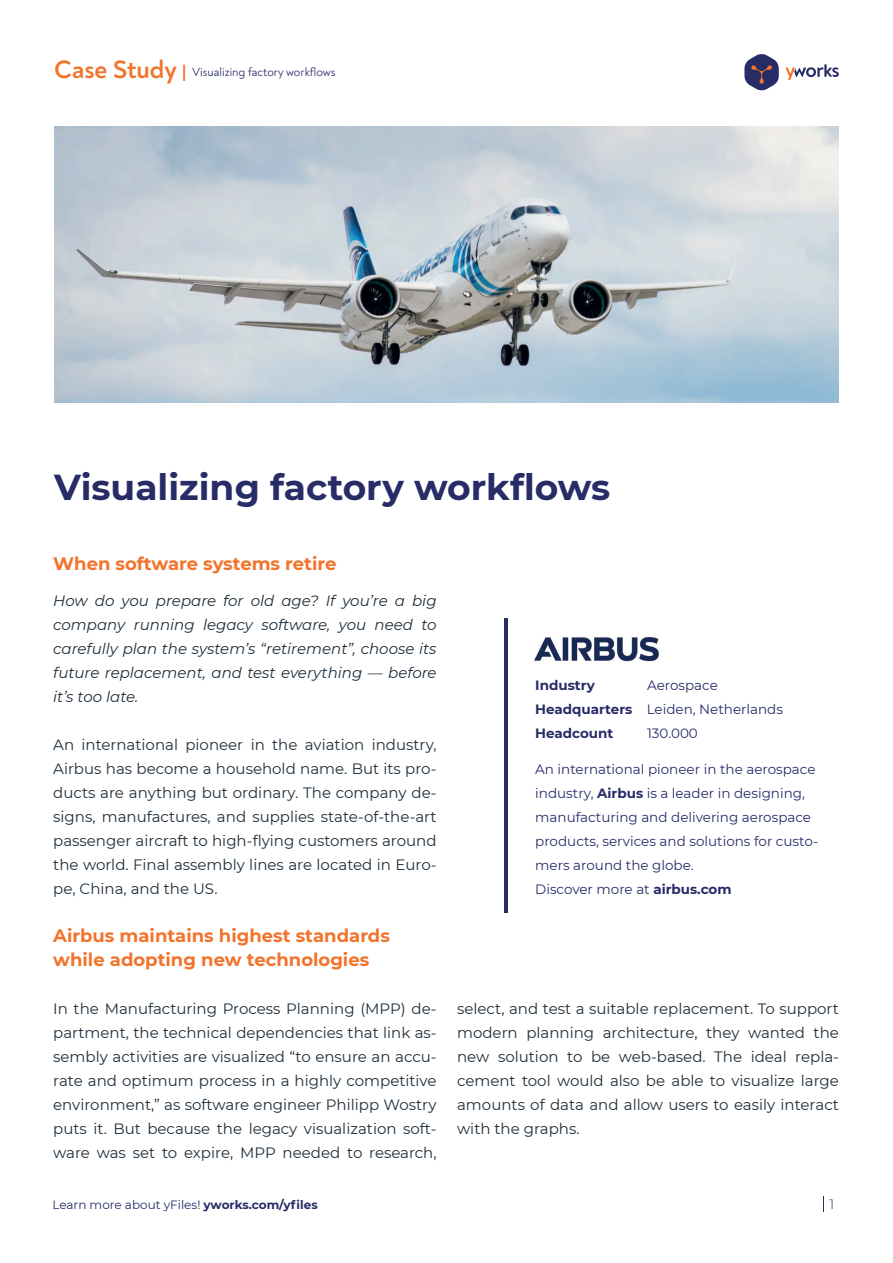
<style>
.page{position:relative;width:893px;height:1263px;background:#fff}
.page>*{position:absolute;margin:0;border:0;box-sizing:border-box;transform-origin:0 0}
.t1{font:700 36px "Montserrat";color:#272c67}
.t2{font:700 18px/24px "Montserrat";color:#f3732b}
.t3{font:15px/24px "Montserrat";color:#1f2e3a;text-align:justify}
.t4{font:italic 15px/24px "Montserrat";color:#1f2e3a;text-align:justify}
.t5{font:13.5px/24px "Montserrat";color:#272c67}
.t6{font:700 13.5px "Montserrat";color:#272c67}
.t7{font:300 13.5px "Montserrat";color:#272c67}
.t8{font:12px "Montserrat";color:#272c67}
.t9{font:12px "Noah";color:#272c67}
.s1{font-weight:700;font-size:25.5px;color:#f3732b}
.s2{font-weight:700;font-size:18px;color:#f3732b}
.s3{font-weight:700}
</style>
<div class="page">
<svg style="left:785px;top:64px;width:54px;height:16px"></svg>
<svg style="left:744px;top:54px;width:35px;height:36px"></svg>
<img style="left:54px;top:126px;width:785px;height:276px">
<svg style="left:823px;top:1196px;width:1px;height:15px"></svg>
<hr style="left:505px;top:618px;width:3px;height:294px;background:#272c67">
<img style="left:534px;top:636px;width:125px;height:26px">
<p class="t9" style="left:54px;top:65px;width:283px"><span class="s1">Case Study</span> <span class="s2">|</span> Visualizing factory workflows</p>
<h1 class="t1" style="left:54px;top:461px;width:558px">Visualizing factory workflows</h1>
<p class="t2" style="left:53px;top:551px;width:285px">When software systems retire</p>
<p class="t4" style="left:53px;top:588px;width:385px">How do you prepare for old age? If you’re a big company running legacy software, you need to carefully plan the system’s “retirement”, choose its future replacement, and test everything — before it’s too late.</p>
<p class="t3" style="left:53px;top:732px;width:385px">An international pioneer in the aviation industry, Airbus has become a household name. But its pro&shy;ducts are anything but ordinary. The company de&shy;signs, manufactures, and supplies state-of-the-art passenger aircraft to high-flying customers around the world. Final assembly lines are located in Euro&shy;pe, China, and the US.</p>
<p class="t2" style="left:53px;top:923px;width:338px">Airbus maintains highest standards while adopting new technologies</p>
<p class="t3" style="left:53px;top:996px;width:385px">In the Manufacturing Process Planning (MPP) de&shy;partment, the technical dependencies that link as&shy;sembly activities are visualized “to ensure an accu&shy;rate and optimum process in a highly competitive environment,” as software engineer Philipp Wostry puts it. But because the legacy visualization soft&shy;ware was set to expire, MPP needed to research,</p>
<p class="t8" style="left:53px;top:1196px;width:267px">Learn more about yFiles! <span class="s3">yworks.com/yfiles</span></p>
<p class="t6" style="left:535px;top:675px;width:61px">Industry</p>
<p class="t5" style="left:535px;top:673px;width:249px;text-indent:112px">Aerospace<br><span class="s3">Headquarters</span> Leiden, Netherlands<br><span class="s3">Headcount</span></p>
<p class="t5" style="left:647px;top:721px;width:52px">130.000</p>
<p class="t5" style="left:535px;top:757px;width:284px">An international pioneer in the aerospace industry, <span class="s3">Airbus</span> is a leader in designing, manufacturing and delivering aerospace products, services and solutions for custo&shy;mers around the globe.<br>Discover more at <span class="s3">airbus.com</span></p>
<p class="t3" style="left:457px;top:996px;width:383px">select, and test a suitable replacement. To support modern planning architecture, they wanted the new solution to be web-based. The ideal repla&shy;cement tool would also be able to visualize large amounts of data and allow users to easily interact with the graphs.</p>
<p class="t7" style="left:830px;top:1195px;width:6px">1</p>
</div>
